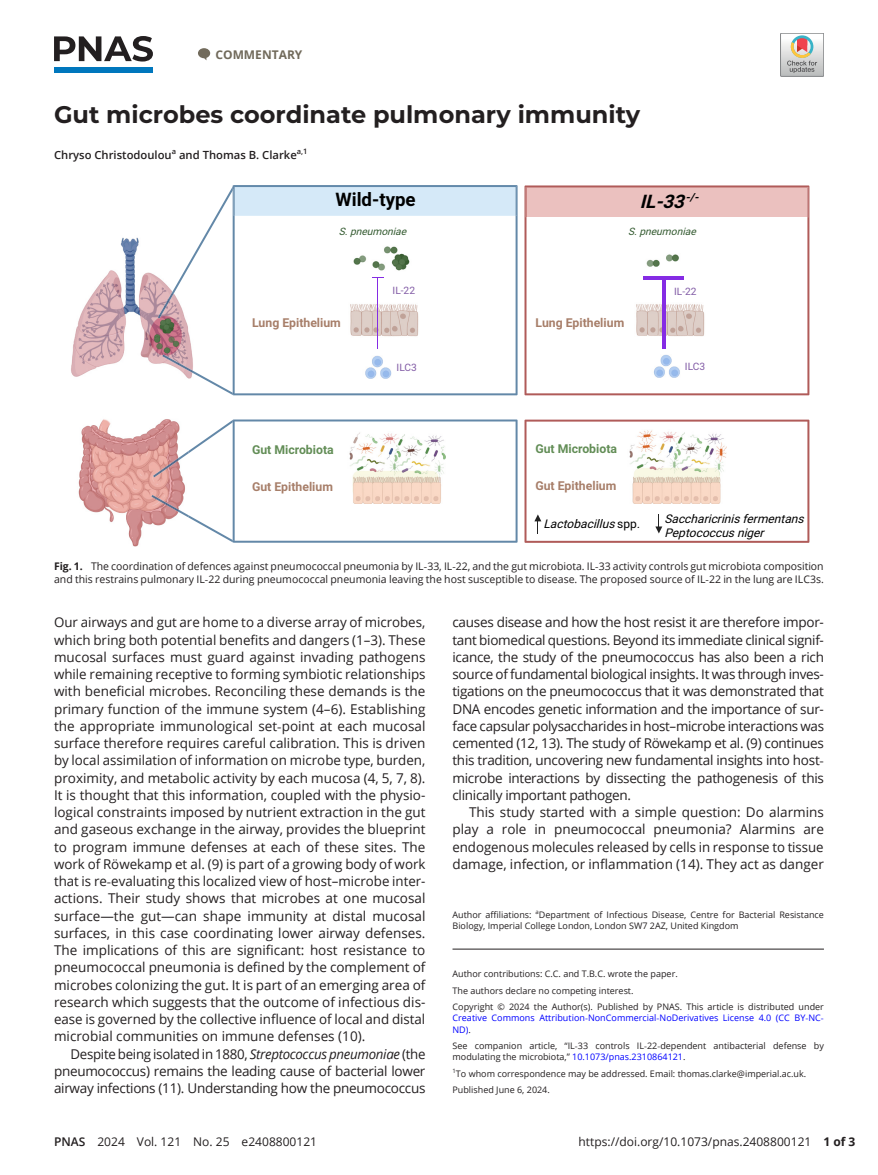
<style>
.page{position:relative;width:878px;height:1175px;background:#fff}
.page>*{position:absolute;margin:0;border:0;box-sizing:border-box;transform-origin:0 0}
.t1{font:700 24px "Montserrat";color:#231f20}
.t2{font:700 18.6px "Roboto";color:#000}
.t3{font:italic 700 18.6px "Roboto";color:#000}
.t4{font:13.5px/17.2px "Open Sans";letter-spacing:-.01em;color:#231f20;text-align:justify}
.t5{font:700 12.3px "Roboto";color:#a77e69}
.t6{font:700 12.3px "Roboto";color:#628d56}
.t7{font:12px "Open Sans";color:#231f20}
.t8{font:italic 12px/13.5px "Roboto";color:#000}
.t9{font:700 12px "Open Sans";color:#716a5b}
.t10{font:600 11.25px "Open Sans";color:#231f20}
.t11{font:10.5px/12.8px "Open Sans";color:#231f20}
.t12{font:italic 10.2px "Roboto";color:#335a30}
.t13{font:10.2px "Roboto";color:#825ca6}
.t14{font:9px/16.5px "Open Sans";color:#231f20}
.t15{font:9px/11.2px "Open Sans";color:#00f}
.t16{font:600 7.5px "Open Sans";color:#231f20}
.t17{font:6px "Open Sans";color:#231f20}
.s1{font-style:normal}
.s2{font-weight:700}
.s3{font-family:"STIX"}
.s4{font-style:italic}
.s5{color:#231f20}
.s6{color:#00f}
.s7{font-weight:600}
</style>
<div class="page">
<svg style="left:54px;top:36px;width:99px;height:26px"></svg>
<div style="left:54px;top:67px;width:99px;height:6px;background:#0077bd"></div>
<svg style="left:198px;top:48px;width:12px;height:12px"></svg>
<hr style="left:452px;top:948px;width:371px;height:1px;background:#231f20">
<div style="left:780px;top:33px;width:43px;height:44px;border:1px solid #848688"></div>
<svg style="left:780px;top:33px;width:43px;height:43px"></svg>
<img style="left:71px;top:237px;width:121px;height:142px">
<img style="left:78px;top:419px;width:111px;height:128px">
<img style="left:158px;top:252px;width:37px;height:66px">
<svg style="left:232px;top:185px;width:285px;height:210px"></svg>
<svg style="left:195px;top:185px;width:321px;height:71px"></svg>
<hr style="left:377px;top:278px;width:1px;height:70px;background:#852be4">
<img style="left:162px;top:354px;width:33px;height:20px">
<svg style="left:195px;top:372px;width:39px;height:23px"></svg>
<img style="left:153px;top:451px;width:36px;height:26px">
<img style="left:151px;top:495px;width:38px;height:22px">
<svg style="left:189px;top:419px;width:328px;height:123px"></svg>
<svg style="left:524px;top:185px;width:285px;height:210px"></svg>
<div style="left:525px;top:187px;width:283px;height:30px;background:#ebc1bf"></div>
<svg style="left:661px;top:280px;width:4px;height:68px"></svg>
<hr style="left:643px;top:276px;width:41px;height:4px;background:#852be4">
<svg style="left:524px;top:419px;width:285px;height:124px"></svg>
<p class="t9" style="left:215px;top:46px;width:88px">COMMENTARY</p>
<h1 class="t1" style="left:54px;top:97px;width:587px">Gut microbes coordinate pulmonary immunity</h1>
<p class="t10" style="left:54px;top:147px;width:119px">Chryso Christodoulou</p>
<p class="t16" style="left:172px;top:146px;width:6px">a</p>
<p class="t10" style="left:179px;top:147px;width:119px">and Thomas B. Clarke</p>
<p class="t16" style="left:297px;top:146px;width:12px">a,1</p>
<h2 class="t2" style="left:335px;top:192px;width:82px">Wild-type</h2>
<p class="t12" style="left:338px;top:227px;width:71px">S.pneumoniae</p>
<h2 class="t3" style="left:639px;top:194px;width:63px">IL-33<sup>-/-</sup></h2>
<p class="t12" style="left:628px;top:227px;width:71px">S.pneumoniae</p>
<p class="t13" style="left:392px;top:286px;width:24px">IL-22</p>
<p class="t13" style="left:674px;top:287px;width:24px">IL-22</p>
<p class="t5" style="left:252px;top:317px;width:90px">Lung Epithelium</p>
<p class="t5" style="left:535px;top:317px;width:90px">Lung Epithelium</p>
<p class="t13" style="left:396px;top:363px;width:22px">ILC3</p>
<p class="t13" style="left:684px;top:362px;width:22px">ILC3</p>
<p class="t6" style="left:252px;top:444px;width:83px">Gut Microbiota</p>
<p class="t6" style="left:535px;top:444px;width:83px">Gut Microbiota</p>
<p class="t5" style="left:252px;top:481px;width:82px">Gut Epithelium</p>
<p class="t5" style="left:535px;top:481px;width:82px">Gut Epithelium</p>
<p class="t8" style="left:543px;top:518px;width:101px">Lactobacillus <span class="s1">s p p</span> .</p>
<p class="t8" style="left:664px;top:513px;width:144px">Saccharicrinis fermentans<br>Peptococcus niger</p>
<p class="t11" style="left:54px;top:560px;width:771px"><span class="s2">Fig. 1.</span> The coordination of defences against pneumococcal pneumonia by IL<span class="s3">-</span>33, IL<span class="s3">-</span>22, and the gut microbiota. IL<span class="s3">-</span>33 activity controls gut microbiota composition and this restrains pulmonary IL<span class="s3">-</span>22 during pneumococcal pneumonia leaving the host susceptible to disease. The proposed source of IL<span class="s3">-</span>22 in the lung are ILC3s.</p>
<p class="t4" style="left:54px;top:613px;width:373px">Our airways and gut are home to a diverse array of microbes, which bring both potential benefits and dangers (1–3). These mucosal surfaces must guard against invading pathogens while remaining receptive to forming symbiotic relationships with beneficial microbes. Reconciling these demands is the primary function of the immune system (4–6). Establishing the appropriate immunological set<span class="s3">-</span>point at each mucosal surface therefore requires careful calibration. This is driven by local assimilation of information on microbe type, burden, proximity, and metabolic activity by each mucosa (4, 5, 7, 8).<br>It is thought that this information, coupled with the physio&shy;logical constraints imposed by nutrient extraction in the gut and gaseous exchange in the airway, provides the blueprint to program immune defenses at each of these sites. The work of Röwekamp et al. (9) is part of a growing body of work that is re<span class="s3">-</span>evaluating this localized view of host–microbe inter&shy;actions. Their study shows that microbes at one mucosal surface—the gut—can shape immunity at distal mucosal surfaces, in this case coordinating lower airway defenses.<br>The implications of this are significant: host resistance to pneumococcal pneumonia is defined by the complement of microbes colonizing the gut. It is part of an emerging area of research which suggests that the outcome of infectious dis&shy;ease is governed by the collective influence of local and distal microbial communities on immune defenses (10).</p>
<p class="t4" style="left:54px;top:1044px;width:373px;text-indent:16px">Despite being isolated in 1880, <span class="s4">Streptococcus pneumoniae</span> (the pneumococcus) remains the leading cause of bacterial lower airway infections (11). Understanding how the pneumococcus</p>
<p class="t4" style="left:452px;top:613px;width:373px">causes disease and how the host resist it are therefore impor&shy;tant biomedical questions. Beyond its immediate clinical signif&shy;icance, the study of the pneumococcus has also been a rich source of fundamental biological insights. It was through inves&shy;tigations on the pneumococcus that it was demonstrated that DNA encodes genetic information and the importance of sur&shy;face capsular polysaccharides in host–microbe interactions was cemented (12, 13). The study of Röwekamp et al. (9) continues this tradition, uncovering new fundamental insights into host&shy;microbe interactions by dissecting the pathogenesis of this clinically important pathogen.</p>
<p class="t4" style="left:452px;top:803px;width:373px;text-indent:16px">This study started with a simple question: Do alarmins play a role in pneumococcal pneumonia? Alarmins are endogenous molecules released by cells in response to tissue damage, infection, or inflammation (14). They act as danger</p>
<p class="t14" style="left:452px;top:906px;width:81px">Author affiliations:</p>
<p class="t17" style="left:535px;top:907px;width:5px">a</p>
<p class="t14" style="left:452px;top:908px;width:373px;line-height:11.2px;text-indent:86px">Department of Infectious Disease, Centre for Bacterial Resistance<br>Biology, Imperial College London, London SW7 2AZ, United Kingdom</p>
<p class="t14" style="left:452px;top:965px;width:373px">Author contributions: C.C. and T.B.C. wrote the paper.<br>The authors declare no competing interest.<br>Copyright © 2024 the Author(s). Published by PNAS. This article is distributed under</p>
<p class="t15" style="left:452px;top:1012px;width:373px">Creative Commons Attribution<span class="s3">-</span>NonCommercial<span class="s3">-</span>NoDerivatives License 4.0 (CC BY<span class="s3">-</span>NC<span class="s3">-<br></span>ND)<span class="s5">.</span></p>
<p class="t14" style="left:452px;top:1040px;width:373px;line-height:11.2px">See companion article, “IL<span class="s3">-</span>33 controls IL<span class="s3">-</span>22<span class="s3">-</span>dependent antibacterial defense by modulating the microbiota,” <span class="s6">10.1073/pnas.2310864121</span>.</p>
<p class="t17" style="left:452px;top:1066px;width:5px">1</p>
<p class="t14" style="left:452px;top:1065px;width:355px;text-indent:3px">To whom correspondence may be addressed. Email: thomas.clarke@imperial.ac.uk.<br>Published June 6, 2024.</p>
<p class="t7" style="left:54px;top:1133px;width:264px"><span class="s7">PNAS</span> 2024 Vol. 121 No. 25 e2408800121</p>
<p class="t7" style="left:578px;top:1133px;width:278px">https://doi.org/10.1073/pnas.2408800121 <span class="s2">1 of 3</span></p>
</div>
